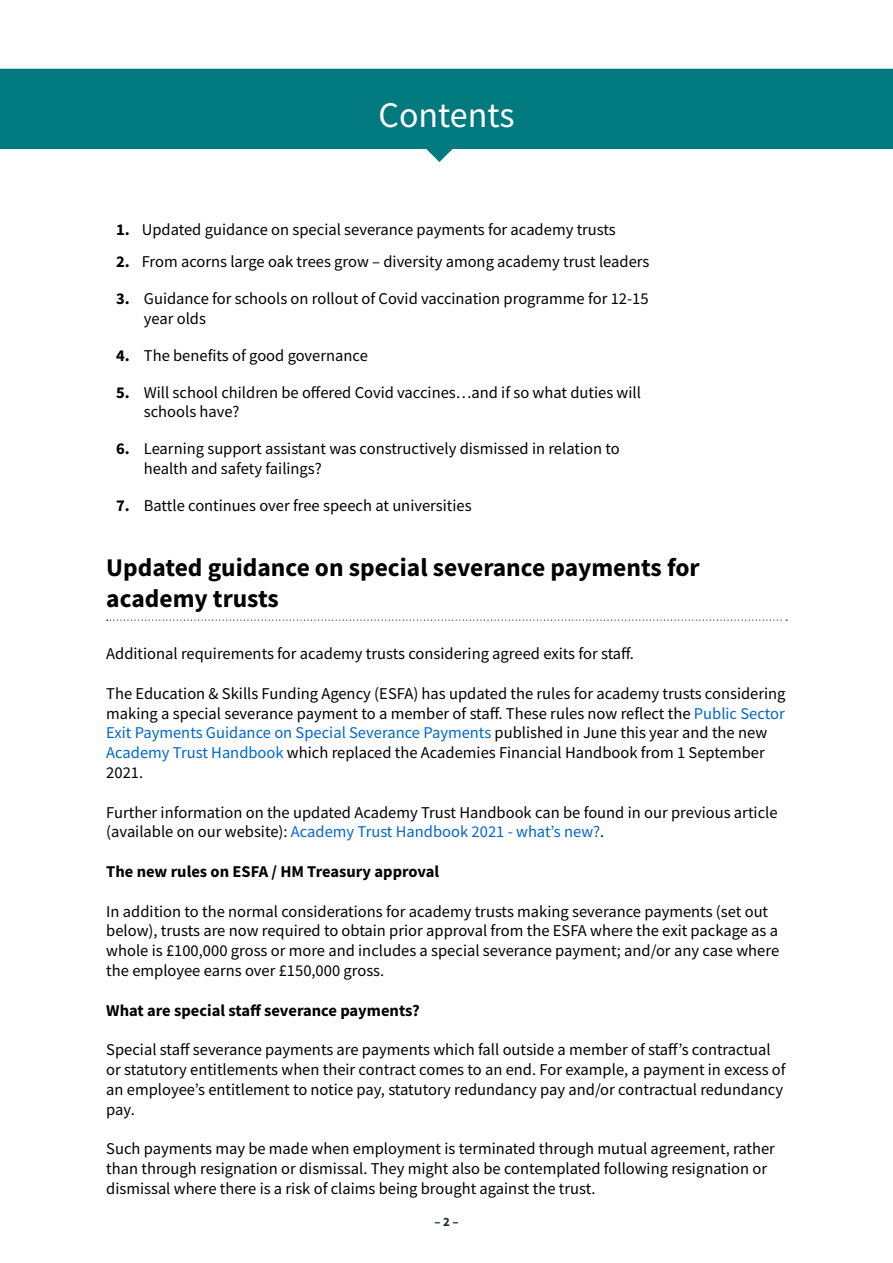
<style>
.page{position:relative;width:893px;height:1263px;background:#fff}
.page>*{position:absolute;margin:0;border:0;box-sizing:border-box;transform-origin:0 0}
.t1{font:36px "Source Sans Pro";color:#fff}
.t2{font:700 25.5px/30.6px "Source Sans Pro";color:#000}
.t3{font:16.5px/19.8px "Source Sans Pro";color:#000}
.t4{font:700 16.5px "Source Sans Pro";color:#000}
.t5{font:700 12.75px "Source Sans Pro";color:#172732}
.s1{font-weight:700}
.s2{color:#06c}
</style>
<div class="page">
<svg style="left:0;top:69px;width:893px;height:93px;background:#238c8f"></svg>
<svg style="left:107px;top:619px;width:680px;height:2px"></svg>
<h1 class="t1" style="left:379px;top:92px;width:137px">Contents</h1>
<p class="t3" style="left:116px;top:219px;width:501px"><span class="s1">1.</span> Updated guidance on special severance payments for academy trusts</p>
<p class="t3" style="left:116px;top:252px;width:535px"><span class="s1">2.</span> From acorns large oak trees grow – diversity among academy trust leaders</p>
<p class="t3" style="left:144px;top:289px;width:506px;text-indent:-28px"><span class="s1">3.</span> Guidance for schools on rollout of Covid vaccination programme for 12-15 year olds</p>
<p class="t3" style="left:116px;top:345px;width:253px"><span class="s1">4.</span> The benefits of good governance</p>
<p class="t3" style="left:144px;top:382px;width:498px;text-indent:-28px"><span class="s1">5.</span> Will school children be offered Covid vaccines…and if so what duties will schools have?</p>
<p class="t3" style="left:144px;top:439px;width:477px;text-indent:-28px"><span class="s1">6.</span> Learning support assistant was constructively dismissed in relation to health and safety failings?</p>
<p class="t3" style="left:116px;top:495px;width:357px"><span class="s1">7.</span> Battle continues over free speech at universities</p>
<h2 class="t2" style="left:106px;top:552px;width:595px">Updated guidance on special severance payments for academy trusts</h2>
<p class="t3" style="left:106px;top:644px;width:529px">Additional requirements for academy trusts considering agreed exits for staff.</p>
<p class="t3" style="left:106px;top:683px;width:681px">The Education &amp; Skills Funding Agency (ESFA) has updated the rules for academy trusts considering making a special severance payment to a member of staff. These rules now reflect the <span class="s2">Public Sector Exit Payments Guidance on Special Severance Payments</span> published in June this year and the new <span class="s2">Academy Trust Handbook</span> which replaced the Academies Financial Handbook from 1 September 2021.</p>
<p class="t3" style="left:106px;top:802px;width:673px">Further information on the updated Academy Trust Handbook can be found in our previous article (available on our website): <span class="s2">Academy Trust Handbook 2021 - what’s new?</span>.</p>
<p class="t4" style="left:106px;top:860px;width:334px">The new rules on ESFA / HM Treasury approval</p>
<p class="t3" style="left:106px;top:901px;width:674px">In addition to the normal considerations for academy trusts making severance payments (set out below), trusts are now required to obtain prior approval from the ESFA where the exit package as a whole is £100,000 gross or more and includes a special severance payment; and/or any case where the employee earns over £150,000 gross.</p>
<p class="t4" style="left:106px;top:999px;width:315px">What are special staff severance payments?</p>
<p class="t3" style="left:106px;top:1040px;width:681px">Special staff severance payments are payments which fall outside a member of staff’s contractual or statutory entitlements when their contract comes to an end. For example, a payment in excess of an employee’s entitlement to notice pay, statutory redundancy pay and/or contractual redundancy pay.</p>
<p class="t3" style="left:106px;top:1139px;width:670px">Such payments may be made when employment is terminated through mutual agreement, rather than through resignation or dismissal. They might also be contemplated following resignation or dismissal where there is a risk of claims being brought against the trust.</p>
<p class="t5" style="left:434px;top:1213px;width:26px">– 2 –</p>
</div>
